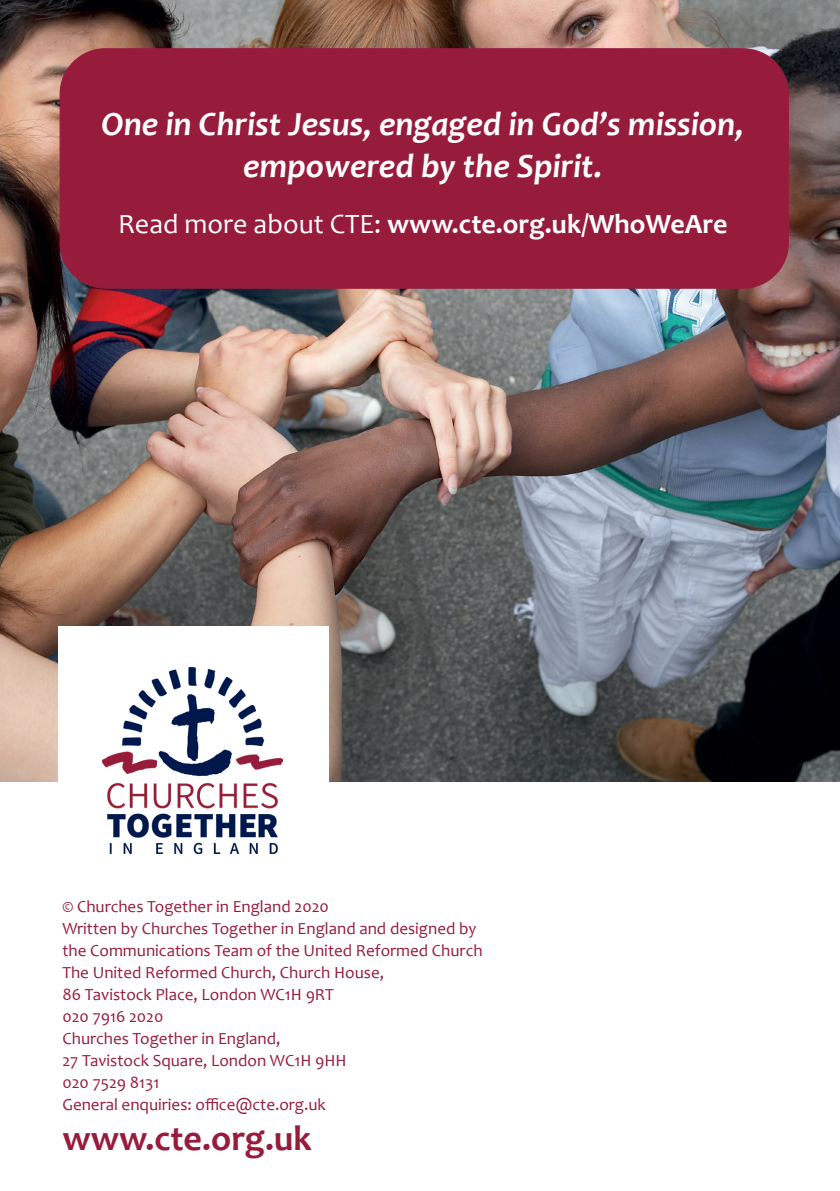
<style>
.page{position:relative;width:840px;height:1191px;background:#fff}
.page>*{position:absolute;margin:0;border:0;box-sizing:border-box;transform-origin:0 0}
.t1{font:700 36px "Candara";color:#971c3c}
.t2{font:italic 700 34px/42px "Candara";color:#fff;text-align:center}
.t3{font:700 28px "Candara";color:#fff}
.t4{font:17px/22px "Candara";color:#971c3c}
.s1{font-weight:400}
</style>
<div class="page">
<img style="left:0;top:0;width:839px;height:781px">
<div style="left:60px;top:49px;width:728px;height:239px;background:#971c3c;border-radius:45px"></div>
<div style="left:58px;top:626px;width:271px;height:248px;background:#fff"></div>
<img style="left:102px;top:668px;width:180px;height:186px">
<h2 class="t2" style="left:101px;top:103px;width:643px">One in Christ Jesus, engaged in God’s mission, empowered by the Spirit.</h2>
<h3 class="t3" style="left:118px;top:207px;width:610px"><span class="s1">Read more about CTE:</span> www.cte.org.uk/WhoWeAre</h3>
<p class="t4" style="left:62px;top:895px;width:421px">© Churches Together in England 2020<br>Written by Churches Together in England and designed by the Communications Team of the United Reformed Church The United Reformed Church, Church House,<br>86 Tavistock Place, London WC1H 9RT<br>020 7916 2020<br>Churches Together in England,<br>27 Tavistock Square, London WC1H 9HH<br>020 7529 8131<br>General enquiries: office@cte.org.uk</p>
<h1 class="t1" style="left:62px;top:1116px;width:251px">www.cte.org.uk</h1>
</div>
